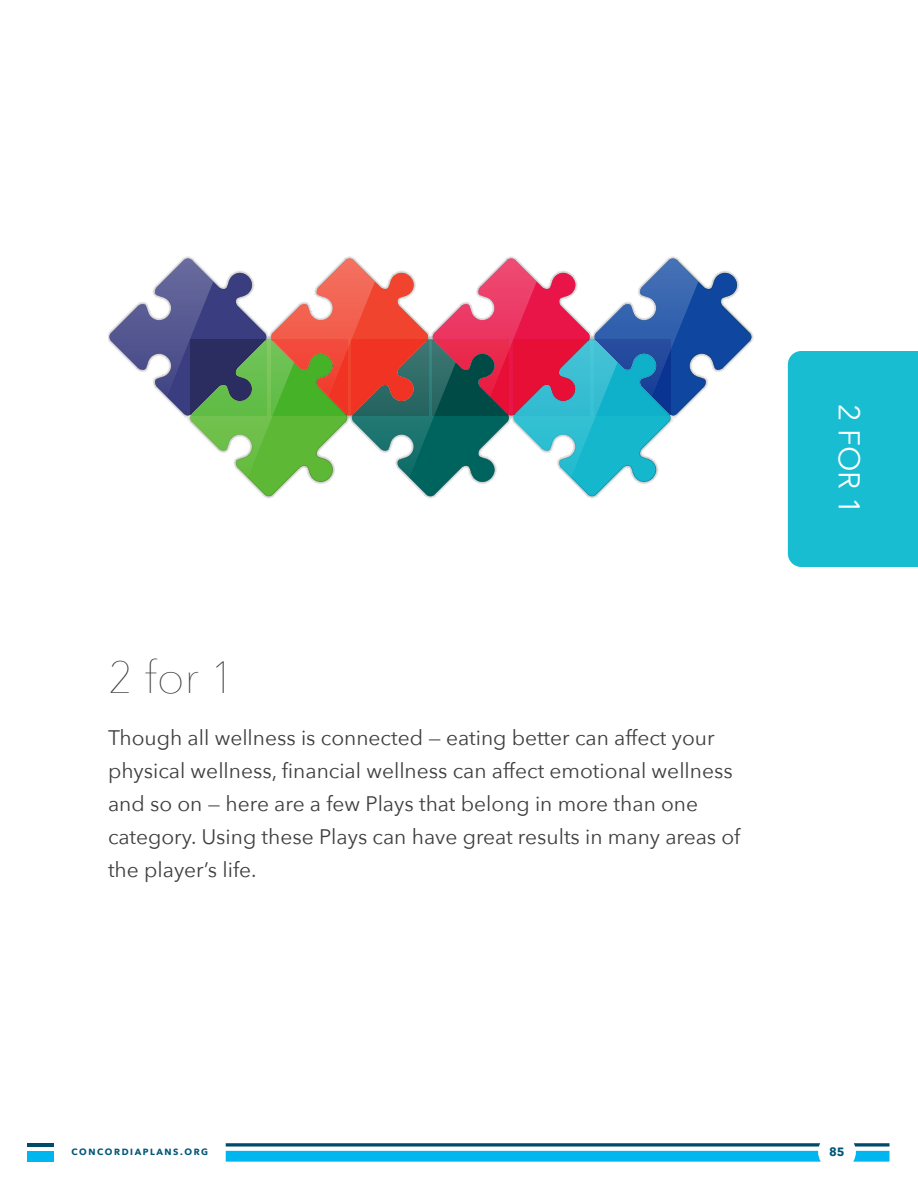
<style>
.page{position:relative;width:918px;height:1188px;background:#fff}
.page>*{position:absolute;margin:0;border:0;box-sizing:border-box;transform-origin:0 0}
.Headline{font:200 45px "Avenir Next";color:#3e3e3f}
.t1{font:30px "Avenir Next";color:#fff}
.Play_intro_text{font:21px/33px "Avenir Next";color:#3e3e3f}
.t2{font:700 12px "Avenir Next";color:#005677}
.t3{font:700 9px "Avenir Next";letter-spacing:.175em;color:#005677}
</style>
<div class="page">
<svg style="left:109px;top:256px;width:643px;height:243px"></svg>
<div style="left:788px;top:351px;width:130px;height:216px;background:#18bdd2"></div>
<svg style="left:226px;top:1143px;width:664px;height:19px"></svg>
<div style="left:27px;top:1151px;width:27px;height:11px;background:#00b6ef"></div>
<hr style="left:27px;top:1143px;width:27px;height:4px;background:#004b6c">
<p class="Headline" style="left:108px;top:639px;width:129px">2 for 1</p>
<p class="Play_intro_text" style="left:108px;top:721px;width:634px">Though all wellness is connected — eating better can affect your physical wellness, financial wellness can affect emotional wellness and so on — here are a few Plays that belong in more than one category. Using these Plays can have great results in many areas of the player’s life.</p>
<h2 class="t1" style="left:874px;top:404px;width:112px;rotate:90deg">2 FOR 1</h2>
<p class="t3" style="left:72px;top:1144px;width:138px">CONCORDIAPLANS.ORG</p>
<p class="t2" style="left:829px;top:1142px;width:17px">85</p>
</div>
